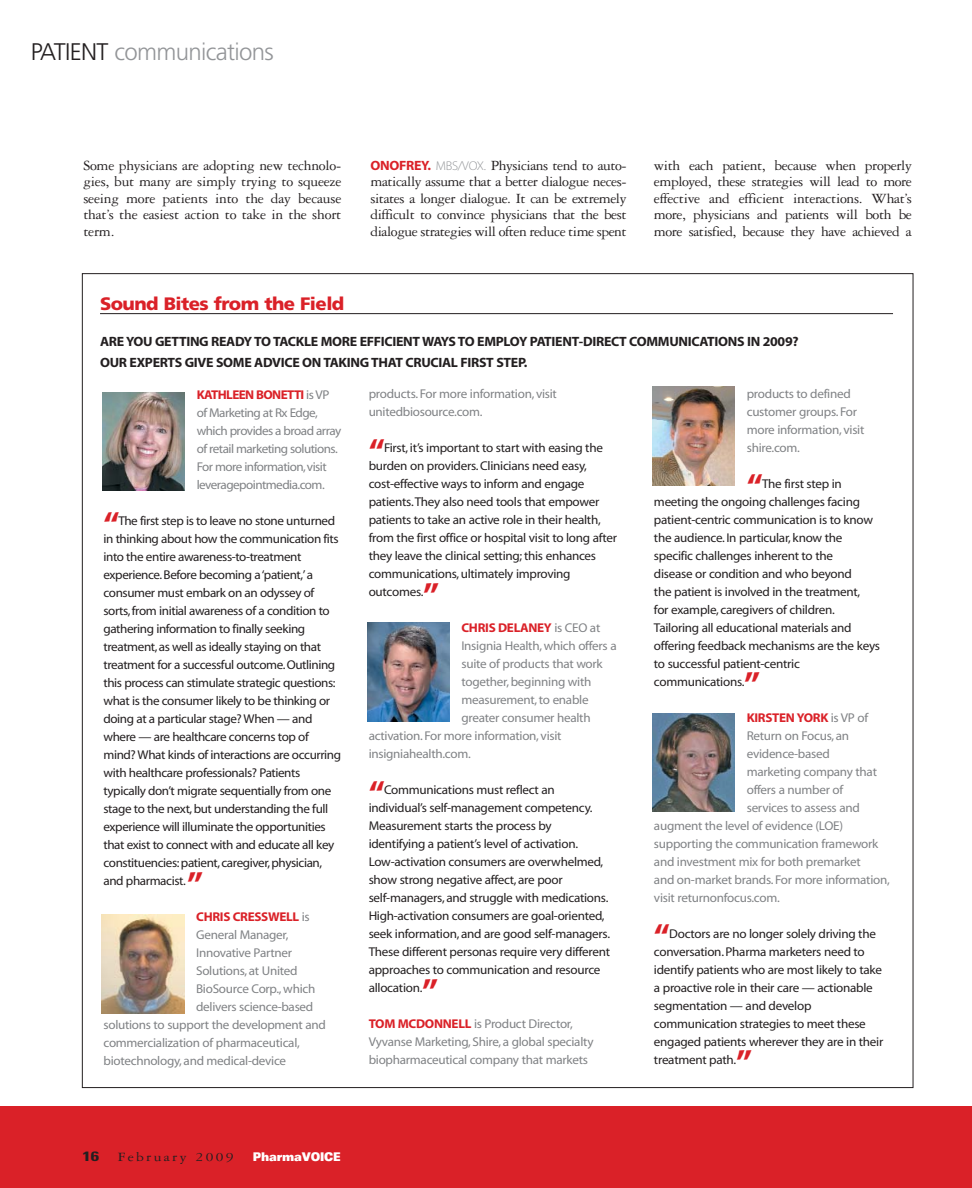
<style>
.page{position:relative;width:972px;height:1188px;background:#fff}
.page>*{position:absolute;margin:0;border:0;box-sizing:border-box;transform-origin:0 0}
.t1{font:34.5px "Myriad MM 700 600";color:#da2128}
.t2{font:300 24px "Frutiger";letter-spacing:-.03em;color:#939598}
.t3{font:900 18px "Frutiger";letter-spacing:-.03em;color:#da2128}
.t4{font:15px/16.5px "Garamond Three";letter-spacing:-.03em;color:#231f20;text-align:justify}
.t5{font:13.5px/21px "Myriad MM 700 600";letter-spacing:-.02em;color:#231f20}
.t6{font:13.5px "Garamond Three";letter-spacing:.15em;color:#231f20;scale:1.15 1}
.t7{font:700 condensed 13.5px "Univers";color:#231f20;scale:1.4 1}
.t8{font:12.75px/18px "Myriad MM 400 600";letter-spacing:-.02em;color:#231f20}
.t9{font:12.75px/18px "Myriad MM 400 600";letter-spacing:-.02em;color:#808285}
.t10{font:12.75px/18px "Myriad MM 400 600";letter-spacing:-.04em;color:#808285}
.t11{font:12.75px "Myriad MM 700 600";letter-spacing:-.02em;color:#da2128}
.t12{font:12.75px "Myriad MM 700 600";letter-spacing:-.045em;color:#da2128}
.t13{font:900 expanded 12px "Univers";letter-spacing:-.015em;color:#fff;scale:.75 1}
.s1{color:#231f20}
.s2{font-family:"Myriad MM 700 600";font-size:13.5px;color:#da2128}
.s3{font-family:"Myriad MM 215 600";font-size:12.75px;color:#939598}
.s4{font-family:"Myriad MM 400 600";color:#808285}
.s5{font-family:"Myriad MM 700 600";color:#da2128}
</style>
<div class="page">
<div style="left:0;top:1107px;width:972px;height:81px;background:#da2128"></div>
<hr style="left:100px;top:313px;width:793px;height:1px;background:#231f20">
<img style="left:102px;top:915px;width:82px;height:98px">
<img style="left:367px;top:623px;width:82px;height:98px">
<img style="left:102px;top:392px;width:83px;height:99px">
<img style="left:652px;top:713px;width:83px;height:98px">
<img style="left:652px;top:387px;width:83px;height:98px">
<h2 class="t2" style="left:31px;top:42px;width:245px"><span class="s1">PATIENT</span> communications</h2>
<p class="t4" style="left:83px;top:158px;width:260px">Some physicians are adopting new technolo&shy;gies, but many are simply trying to squeeze seeing more patients into the day because that’s the easiest action to take in the short term.</p>
<p class="t4" style="left:370px;top:158px;width:258px"><span class="s2">ONOFREY.</span> <span class="s3">MBS/VOX.</span> Physicians tend to auto&shy;matically assume that a better dialogue neces&shy;sitates a longer dialogue. It can be extremely difficult to convince physicians that the best dialogue strategies will often reduce time spent</p>
<p class="t4" style="left:654px;top:158px;width:260px">with each patient, because when properly employed, these strategies will lead to more effective and efficient interactions. What’s more, physicians and patients will both be more satisfied, because they have achieved a</p>
<h3 class="t3" style="left:100px;top:296px;width:246px">Sound Bites from the Field</h3>
<p class="t5" style="left:100px;top:332px;width:700px">ARE YOU GETTING READY TO TACKLE MORE EFFICIENT WAYS TO EMPLOY PATIENT-DIRECT COMMUNICATIONS IN 2009?<br>OUR EXPERTS GIVE SOME ADVICE ON TAKING THAT CRUCIAL FIRST STEP.</p>
<p class="t12" style="left:197px;top:390px;width:134px">KATHLEEN BONETTI <span class="s4">is VP</span></p>
<p class="t10" style="left:197px;top:405px;width:146px">of Marketing at Rx Edge, which provides a broad array of retail marketing solutions.<br>For more information,visit leveragepointmedia.com.</p>
<h1 class="t1" style="left:103px;top:511px;width:18px">“</h1>
<p class="t9" style="left:747px;top:385px;width:119px">products to defined customer groups. For more information, visit shire.com.</p>
<h1 class="t1" style="left:747px;top:474px;width:18px">“</h1>
<p class="t9" style="left:369px;top:386px;width:190px">products. For more information, visit unitedbiosource.com.</p>
<h1 class="t1" style="left:369px;top:438px;width:18px">“</h1>
<p class="t8" style="left:369px;top:440px;width:250px;text-indent:15px">First, it’s important to start with easing the burden on providers. Clinicians need easy, cost-effective ways to inform and engage patients.They also need tools that empower patients to take an active role in their health, from the first office or hospital visit to long after they leave the clinical setting; this enhances communications, ultimately improving outcomes.</p>
<p class="t8" style="left:654px;top:475px;width:228px;text-indent:108px">The first step in meeting the ongoing challenges facing patient-centric communication is to know the audience. In particular, know the specific challenges inherent to the<br>disease or condition and who beyond<br>the patient is involved in the treatment,<br>for example, caregivers of children.<br>Tailoring all educational materials and offering feedback mechanisms are the keys to successful patient-centric communications.</p>
<p class="t8" style="left:103px;top:513px;width:239px;text-indent:15px">The first step is to leave no stone unturned in thinking about how the communication fits into the entire awareness-to-treatment experience.Before becoming a ‘patient,’a consumer must embark on an odyssey of sorts,from initial awareness of a condition to gathering information to finally seeking treatment,as well as ideally staying on that treatment for a successful outcome.Outlining this process can stimulate strategic questions: what is the consumer likely to be thinking or doing at a particular stage? When — and where — are healthcare concerns top of mind? What kinds of interactions are occurring with healthcare professionals? Patients typically don’t migrate sequentially from one stage to the next,but understanding the full experience will illuminate the opportunities that exist to connect with and educate all key constituencies:patient,caregiver,physician, and pharmacist.</p>
<h1 class="t1" style="left:423px;top:582px;width:18px">”</h1>
<p class="t11" style="left:461px;top:623px;width:140px">CHRIS DELANEY <span class="s4">is CEO at</span></p>
<p class="t9" style="left:461px;top:638px;width:157px">Insignia Health, which offers a</p>
<p class="t9" style="left:461px;top:656px;width:143px">suite of products that work</p>
<p class="t9" style="left:461px;top:674px;width:132px">together, beginning with</p>
<p class="t9" style="left:461px;top:692px;width:129px">measurement, to enable</p>
<p class="t9" style="left:461px;top:710px;width:131px">greater consumer health</p>
<p class="t9" style="left:369px;top:728px;width:194px">activation. For more information, visit</p>
<p class="t9" style="left:369px;top:746px;width:104px">insigniahealth.com.</p>
<h1 class="t1" style="left:369px;top:780px;width:18px">“</h1>
<h1 class="t1" style="left:744px;top:672px;width:18px">”</h1>
<p class="t11" style="left:747px;top:713px;width:123px">KIRSTEN YORK <span class="s4">is VP of</span></p>
<p class="t9" style="left:747px;top:727px;width:104px">Return on Focus, an</p>
<p class="t9" style="left:747px;top:745px;width:85px">evidence-based</p>
<p class="t9" style="left:747px;top:763px;width:132px">marketing company that</p>
<p class="t9" style="left:747px;top:781px;width:98px">offers a number of</p>
<p class="t9" style="left:747px;top:799px;width:115px">services to assess and</p>
<p class="t9" style="left:654px;top:817px;width:191px">augment the level of evidence (LOE)</p>
<p class="t9" style="left:654px;top:835px;width:226px">supporting the communication framework</p>
<p class="t9" style="left:654px;top:853px;width:208px">and investment mix for both premarket</p>
<p class="t9" style="left:654px;top:871px;width:237px">and on-market brands. For more information,</p>
<p class="t9" style="left:654px;top:889px;width:127px">visit returnonfocus.com.</p>
<h1 class="t1" style="left:654px;top:924px;width:18px">“</h1>
<p class="t8" style="left:369px;top:782px;width:243px;text-indent:15px">Communications must reflect an individual’s self-management competency.<br>Measurement starts the process by identifying a patient’s level of activation.<br>Low-activation consumers are overwhelmed, show strong negative affect, are poor self-managers, and struggle with medications.<br>High-activation consumers are goal-oriented, seek information, and are good self-managers.<br>These different personas require very different approaches to communication and resource allocation.</p>
<h1 class="t1" style="left:187px;top:871px;width:18px">”</h1>
<p class="t11" style="left:196px;top:912px;width:115px">CHRIS CRESSWELL <span class="s4">is</span></p>
<p class="t9" style="left:196px;top:927px;width:94px">General Manager,</p>
<p class="t9" style="left:196px;top:945px;width:97px">Innovative Partner</p>
<p class="t9" style="left:196px;top:963px;width:103px">Solutions, at United</p>
<p class="t9" style="left:196px;top:981px;width:121px">BioSource Corp., which</p>
<p class="t9" style="left:196px;top:999px;width:119px">delivers science-based</p>
<p class="t9" style="left:103px;top:1017px;width:224px">solutions to support the development and</p>
<p class="t9" style="left:103px;top:1035px;width:198px">commercialization of pharmaceutical,</p>
<p class="t9" style="left:103px;top:1053px;width:184px">biotechnology, and medical-device</p>
<p class="t8" style="left:654px;top:925px;width:231px;text-indent:15px">Doctors are no longer solely driving the conversation. Pharma marketers need to identify patients who are most likely to take a proactive role in their care — actionable segmentation — and develop communication strategies to meet these engaged patients wherever they are in their treatment path.</p>
<h1 class="t1" style="left:422px;top:978px;width:18px">”</h1>
<p class="t9" style="left:369px;top:1016px;width:226px"><span class="s5">TOM MCDONNELL</span> is Product Director,<br>Vyvanse Marketing, Shire, a global specialty biopharmaceutical company that markets</p>
<h1 class="t1" style="left:736px;top:1050px;width:18px">”</h1>
<p class="t7" style="left:82px;top:1152px;width:13px">16</p>
<p class="t6" style="left:118px;top:1153px;width:102px">February 2009</p>
<p class="t13" style="left:253px;top:1153px;width:119px">PharmaVOICE</p>
</div>
